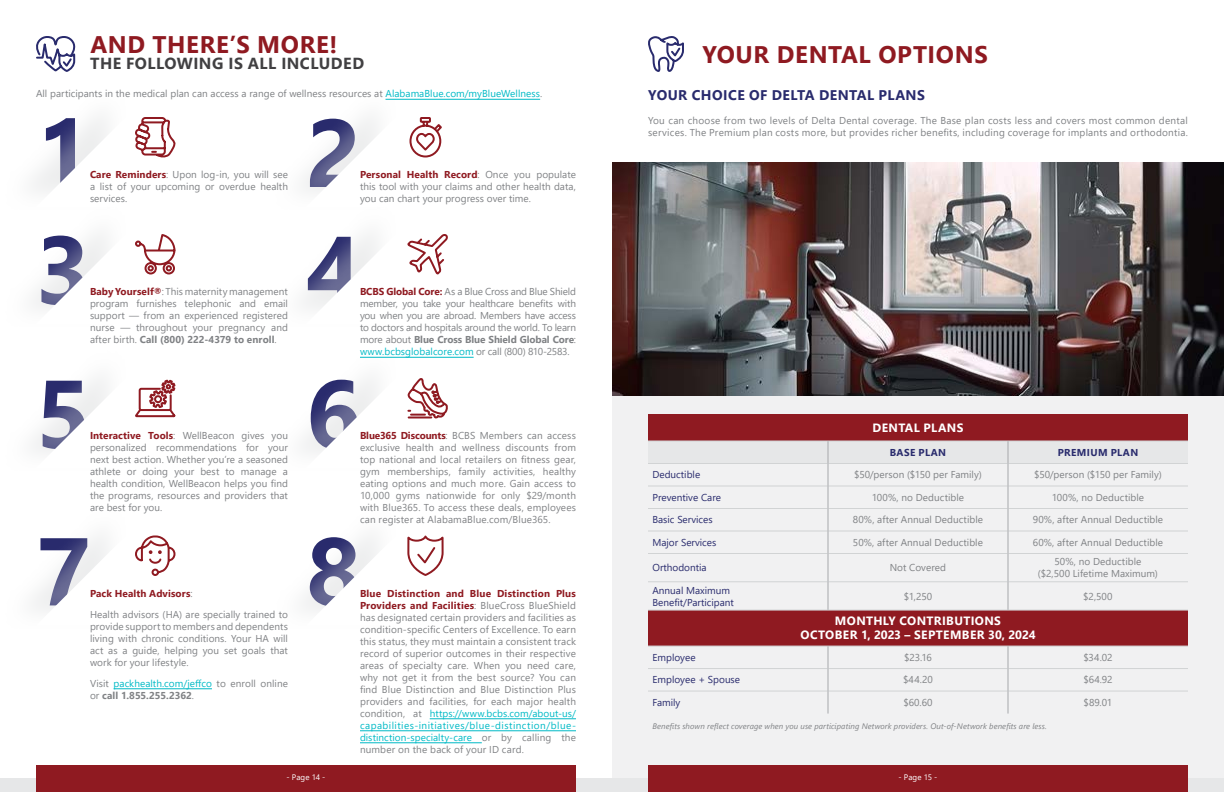
<style>
.page{position:relative;width:1224px;height:792px;background:#fff}
.page>*{position:absolute;margin:0;border:0;box-sizing:border-box;transform-origin:0 0}
.t1{font:700 96px/117px "Segoe UI";color:#292b6d}
.t2{font:700 24px "Segoe UI";letter-spacing:.03em;color:#8f1a21}
.t3{font:700 16px "Segoe UI";letter-spacing:.025em;color:#414042}
.t4{font:700 14px "Segoe UI";letter-spacing:.03em;color:#292b6d}
.t5{font:700 12px/14px "Segoe UI";letter-spacing:.03em;color:#fff;text-align:center}
.t6{font:10px/12px "Segoe UI";letter-spacing:.005em;color:#808285;text-align:justify}
.t7{font:10px/12px "Segoe UI";letter-spacing:.025em;color:#808285}
.t8{font:10px/12px "Segoe UI";color:#292b6d}
.t9{font:700 10px "Segoe UI";letter-spacing:.035em;color:#292b6d}
.t10{font:italic 8px "Segoe UI";letter-spacing:.01em;color:#808285}
.t11{font:8px "Segoe UI";letter-spacing:.005em;color:#fff}
.s1{color:#00bac6}
.s2{font-weight:700;color:#8f1a21}
.s3{font-weight:700}
</style>
<div class="page">
<img style="left:612px;top:162px;width:612px;height:234px">
<div style="left:612px;top:396px;width:612px;height:382px;background:#f1f1f2"></div>
<div style="left:0;top:778px;width:1224px;height:14px;background:#e6e7e8"></div>
<div style="left:648px;top:765px;width:540px;height:27px;background:#8f1a21"></div>
<div style="left:36px;top:765px;width:540px;height:27px;background:#8f1a21"></div>
<svg style="left:135px;top:117px;width:41px;height:40px"></svg>
<svg style="left:135px;top:234px;width:41px;height:41px"></svg>
<svg style="left:135px;top:379px;width:41px;height:39px"></svg>
<svg style="left:409px;top:117px;width:33px;height:41px"></svg>
<svg style="left:407px;top:535px;width:37px;height:41px"></svg>
<svg style="left:135px;top:535px;width:41px;height:41px"></svg>
<svg style="left:36px;top:36px;width:40px;height:36px"></svg>
<hr style="left:386px;top:99px;width:154px;height:1px;background:#00bac6">
<svg style="left:36px;top:119px;width:71px;height:73px"></svg>
<svg style="left:36px;top:236px;width:71px;height:73px"></svg>
<svg style="left:36px;top:380px;width:71px;height:73px"></svg>
<svg style="left:36px;top:538px;width:71px;height:73px"></svg>
<div style="left:271px;top:87px;width:126px;height:126px;background:#fff"></div>
<svg style="left:306px;top:119px;width:71px;height:73px"></svg>
<svg style="left:306px;top:236px;width:71px;height:73px"></svg>
<svg style="left:306px;top:380px;width:71px;height:73px"></svg>
<svg style="left:306px;top:538px;width:71px;height:73px"></svg>
<hr style="left:360px;top:357px;width:114px;height:1px;background:#00bac6">
<hr style="left:430px;top:719px;width:146px;height:1px;background:#00bac6">
<hr style="left:360px;top:731px;width:216px;height:1px;background:#00bac6">
<hr style="left:360px;top:743px;width:122px;height:1px;background:#00bac6">
<hr style="left:114px;top:689px;width:98px;height:1px;background:#00bac6">
<svg style="left:407px;top:378px;width:41px;height:41px"></svg>
<svg style="left:407px;top:234px;width:41px;height:41px"></svg>
<div style="left:648px;top:414px;width:540px;height:232px;background:#8f1a21"></div>
<hr style="left:648px;top:610px;width:180px;height:1px;background:#d1d3d4">
<hr style="left:828px;top:610px;width:180px;height:1px;background:#d1d3d4">
<hr style="left:1008px;top:610px;width:180px;height:1px;background:#d1d3d4">
<hr style="left:648px;top:646px;width:180px;height:1px;background:#d1d3d4">
<hr style="left:828px;top:646px;width:180px;height:1px;background:#d1d3d4">
<hr style="left:1008px;top:646px;width:180px;height:1px;background:#d1d3d4">
<hr style="left:648px;top:668px;width:180px;height:1px;background:#d1d3d4">
<hr style="left:828px;top:668px;width:180px;height:1px;background:#d1d3d4">
<hr style="left:1008px;top:668px;width:180px;height:1px;background:#d1d3d4">
<hr style="left:648px;top:691px;width:180px;height:1px;background:#d1d3d4">
<hr style="left:828px;top:691px;width:180px;height:1px;background:#d1d3d4">
<hr style="left:1008px;top:691px;width:180px;height:1px;background:#d1d3d4">
<svg style="left:648px;top:441px;width:540px;height:169px"></svg>
<svg style="left:828px;top:647px;width:1px;height:67px"></svg>
<svg style="left:1008px;top:647px;width:1px;height:67px"></svg>
<svg style="left:648px;top:36px;width:36px;height:36px"></svg>
<h2 class="t2" style="left:90px;top:22px;width:248px">AND THERE’S MORE!</h2>
<h3 class="t3" style="left:90px;top:49px;width:275px">THE FOLLOWING IS ALL INCLUDED</h3>
<p class="t6" style="left:36px;top:87px;width:508px">All participants in the medical plan can access a range of wellness resources at <span class="s1">AlabamaBlue.com/myBlueWellness</span>.</p>
<h1 class="t1" style="left:36px;top:87px;width:57px">1<br>3</h1>
<h1 class="t1" style="left:306px;top:87px;width:57px">2<br>4</h1>
<p class="t6" style="left:90px;top:168px;width:200px"><span class="s2">Care Reminders</span>: Upon log-in, you will see a list of your upcoming or overdue health services.</p>
<p class="t6" style="left:360px;top:168px;width:218px"><span class="s2">Personal Health Record</span>: Once you populate this tool with your claims and other health data, you can chart your progress over time.</p>
<p class="t6" style="left:90px;top:285px;width:200px"><span class="s2">Baby Yourself®</span>: This maternity management program furnishes telephonic and email support — from an experienced registered nurse — throughout your pregnancy and after birth. <span class="s3">Call (800) 222-4379 to enroll</span>.</p>
<p class="t6" style="left:360px;top:285px;width:218px"><span class="s2">BCBS Global Core:</span> As a Blue Cross and Blue Shield member, you take your healthcare benefits with you when you are abroad. Members have access to doctors and hospitals around the world. To learn more about <span class="s3">Blue Cross Blue Shield Global Core</span>: <span class="s1">www.bcbsglobalcore.com</span> or call (800) 810-2583.</p>
<h1 class="t1" style="left:306px;top:328px;width:57px;line-height:157.5px">6<br>8</h1>
<h1 class="t1" style="left:36px;top:328px;width:57px;line-height:157.5px">5<br>7</h1>
<p class="t6" style="left:90px;top:429px;width:200px"><span class="s2">Interactive Tools</span>: WellBeacon gives you personalized recommendations for your next best action. Whether you’re a seasoned athlete or doing your best to manage a health condition, WellBeacon helps you find the programs, resources and providers that are best for you.</p>
<p class="t6" style="left:360px;top:429px;width:218px"><span class="s2">Blue365 Discounts</span>: BCBS Members can access exclusive health and wellness discounts from top national and local retailers on fitness gear, gym memberships, family activities, healthy eating options and much more. Gain access to 10,000 gyms nationwide for only $29/month with Blue365. To access these deals, employees can register at AlabamaBlue.com/Blue365.</p>
<p class="t6" style="left:90px;top:582px;width:199px;line-height:21px"><span class="s2">Pack Health Advisors</span>:<br>Health advisors (HA) are specially trained to</p>
<p class="t6" style="left:90px;top:619px;width:200px">provide support to members and dependents living with chronic conditions. Your HA will act as a guide, helping you set goals that work for your lifestyle.</p>
<p class="t6" style="left:90px;top:676px;width:199px">Visit <span class="s1">packhealth.com/jeffco</span> to enroll online or <span class="s3">call 1.855.255.2362</span>.</p>
<p class="t6" style="left:360px;top:586px;width:218px"><span class="s2">Blue Distinction and Blue Distinction Plus Providers and Facilities</span>: BlueCross BlueShield has designated certain providers and facilities as condition-specific Centers of Excellence. To earn this status, they must maintain a consistent track record of superior outcomes in their respective areas of specialty care. When you need care, why not get it from the best source? You can find Blue Distinction and Blue Distinction Plus providers and facilities, for each major health condition, at <span class="s1">https://www.bcbs.com/about-us/ capabilities-initiatives/blue-distinction/blue&shy;distinction-specialty-care</span> or by calling the number on the back of your ID card.</p>
<h2 class="t2" style="left:702px;top:32px;width:287px">YOUR DENTAL OPTIONS</h2>
<h3 class="t4" style="left:648px;top:82px;width:278px">YOUR CHOICE OF DELTA DENTAL PLANS</h3>
<p class="t7" style="left:648px;top:114px;width:541px">You can choose from two levels of Delta Dental coverage. The Base plan costs less and covers most common dental services. The Premium plan costs more, but provides richer benefits, including coverage for implants and orthodontia.</p>
<p class="t5" style="left:873px;top:420px;width:92px">DENTAL PLANS</p>
<p class="t9" style="left:890px;top:443px;width:58px">BASE PLAN</p>
<p class="t9" style="left:1058px;top:443px;width:82px">PREMIUM PLAN</p>
<p class="t8" style="left:653px;top:468px;width:49px">Deductible</p>
<p class="t6" style="left:854px;top:468px;width:129px">$50/person ($150 per Family)</p>
<p class="t6" style="left:1034px;top:468px;width:129px">$50/person ($150 per Family)</p>
<p class="t8" style="left:653px;top:490px;width:70px">Preventive Care</p>
<p class="t6" style="left:872px;top:490px;width:94px">100%, no Deductible</p>
<p class="t6" style="left:1052px;top:490px;width:94px">100%, no Deductible</p>
<p class="t8" style="left:653px;top:513px;width:62px">Basic Services</p>
<p class="t6" style="left:853px;top:513px;width:132px">80%, after Annual Deductible</p>
<p class="t6" style="left:1033px;top:513px;width:132px">90%, after Annual Deductible</p>
<p class="t8" style="left:652px;top:535px;width:65px">Major Services</p>
<p class="t6" style="left:853px;top:535px;width:132px">50%, after Annual Deductible</p>
<p class="t6" style="left:1033px;top:535px;width:132px">60%, after Annual Deductible</p>
<p class="t8" style="left:652px;top:561px;width:56px">Orthodontia</p>
<p class="t6" style="left:890px;top:561px;width:58px">Not Covered</p>
<p class="t6" style="left:1038px;top:555px;width:121px;text-align:center">50%, no Deductible ($2,500 Lifetime Maximum)</p>
<p class="t8" style="left:652px;top:583px;width:83px">Annual Maximum<br>Benefit/Participant</p>
<p class="t6" style="left:904px;top:589px;width:30px">$1,250</p>
<p class="t6" style="left:1083px;top:589px;width:31px">$2,500</p>
<p class="t5" style="left:801px;top:613px;width:237px">MONTHLY CONTRIBUTIONS<br>OCTOBER 1, 2023 – SEPTEMBER 30, 2024</p>
<p class="t8" style="left:653px;top:651px;width:45px">Employee</p>
<p class="t6" style="left:904px;top:651px;width:29px">$23.16</p>
<p class="t6" style="left:1083px;top:651px;width:31px">$34.02</p>
<p class="t8" style="left:653px;top:673px;width:89px">Employee + Spouse</p>
<p class="t6" style="left:903px;top:673px;width:31px">$44.20</p>
<p class="t6" style="left:1083px;top:673px;width:31px">$64.92</p>
<p class="t8" style="left:653px;top:696px;width:29px">Family</p>
<p class="t6" style="left:903px;top:696px;width:31px">$60.60</p>
<p class="t6" style="left:1084px;top:696px;width:30px">$89.01</p>
<p class="t10" style="left:653px;top:718px;width:396px">Benefits shown reflect coverage when you use participating Network providers. Out-of-Network benefits are less.</p>
<p class="t11" style="left:286px;top:769px;width:41px">- Page 14 -</p>
<p class="t11" style="left:899px;top:769px;width:40px">- Page 15 -</p>
</div>
